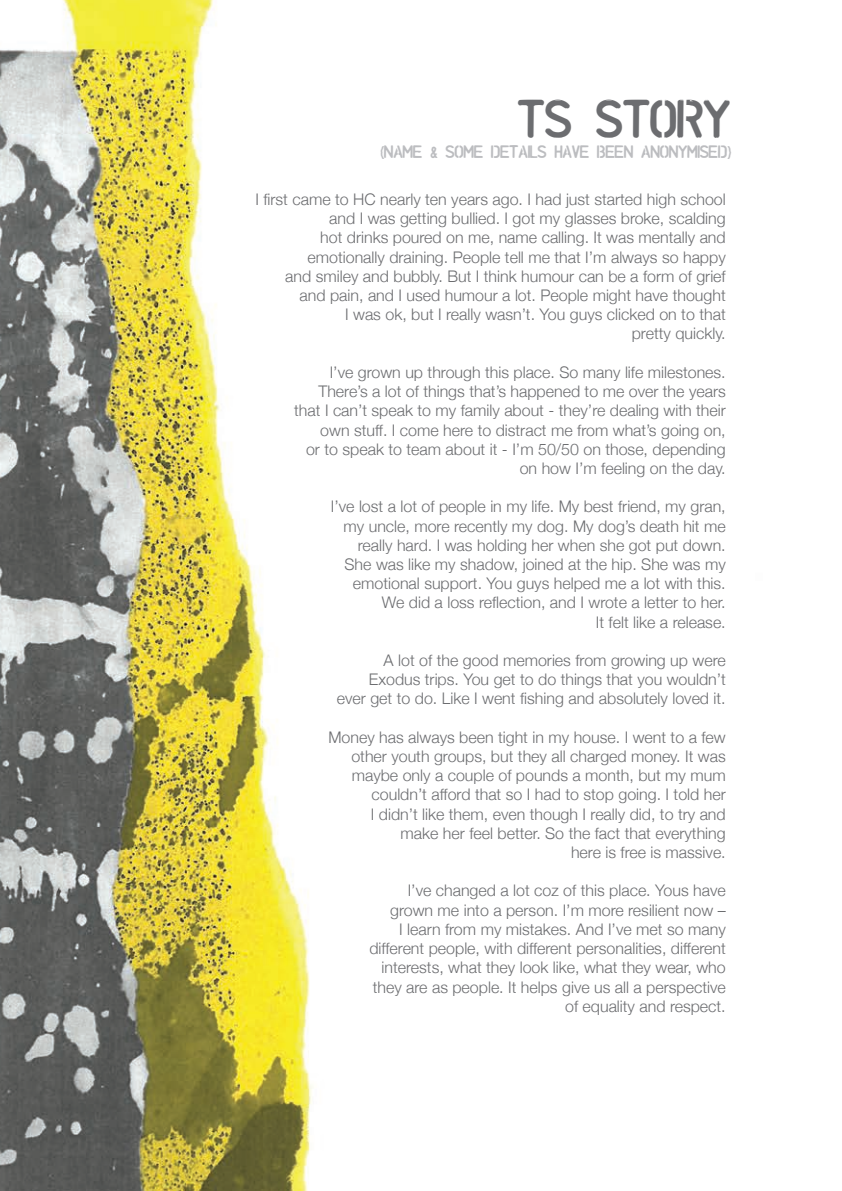
<style>
.page{position:relative;width:842px;height:1191px;background:#fff}
.page>*{position:absolute;margin:0;border:0;box-sizing:border-box;transform-origin:0 0}
.t1{font:48px "UNCONFORMROUND";color:#6c6d70}
.t2{font:300 16px/19.2px "Helvetica Neue";color:#6c6d70;text-align:right}
.t3{font:16px "UNCONFORMROUND";color:#bcbdc0}
.s1{font-family:"LLD Etechno Glitch"}
</style>
<div class="page">
<img style="left:0;top:0;width:675px;height:1191px">
<h1 class="t1" style="left:518px;top:100px;width:214px">TS STORY</h1>
<p class="t3" style="left:381px;top:145px;width:352px"><span class="s1">(</span>NAME <span class="s1">&amp;</span> SOME DETAILS HAVE BEEN ANONYMISED<span class="s1">)</span></p>
<p class="t2" style="left:255px;top:189px;width:472px">I first came to HC nearly ten years ago. I had just started high school and I was getting bullied. I got my glasses broke, scalding<br>hot drinks poured on me, name calling. It was mentally and emotionally draining. People tell me that I’m always so happy<br>and smiley and bubbly. But I think humour can be a form of grief and pain, and I used humour a lot. People might have thought<br>I was ok, but I really wasn’t. You guys clicked on to that<br>pretty quickly.</p>
<p class="t2" style="left:294px;top:362px;width:433px">I’ve grown up through this place. So many life milestones.<br>There’s a lot of things that’s happened to me over the years that I can’t speak to my family about - they’re dealing with their own stuff. I come here to distract me from what’s going on,<br>or to speak to team about it - I’m 50/50 on those, depending on how I’m feeling on the day.</p>
<p class="t2" style="left:331px;top:497px;width:396px">I’ve lost a lot of people in my life. My best friend, my gran, my uncle, more recently my dog. My dog’s death hit me really hard. I was holding her when she got put down.<br>She was like my shadow, joined at the hip. She was my emotional support. You guys helped me a lot with this.<br>We did a loss reflection, and I wrote a letter to her.<br>It felt like a release.</p>
<p class="t2" style="left:337px;top:650px;width:390px">A lot of the good memories from growing up were<br>Exodus trips. You get to do things that you wouldn’t ever get to do. Like I went fishing and absolutely loved it.</p>
<p class="t2" style="left:328px;top:727px;width:399px">Money has always been tight in my house. I went to a few other youth groups, but they all charged money. It was maybe only a couple of pounds a month, but my mum couldn’t afford that so I had to stop going. I told her<br>I didn’t like them, even though I really did, to try and<br>make her feel better. So the fact that everything<br>here is free is massive.</p>
<p class="t2" style="left:369px;top:881px;width:358px">I’ve changed a lot coz of this place. Yous have grown me into a person. I’m more resilient now –<br>I learn from my mistakes. And I’ve met so many different people, with different personalities, different interests, what they look like, what they wear, who they are as people. It helps give us all a perspective of equality and respect.</p>
</div>
